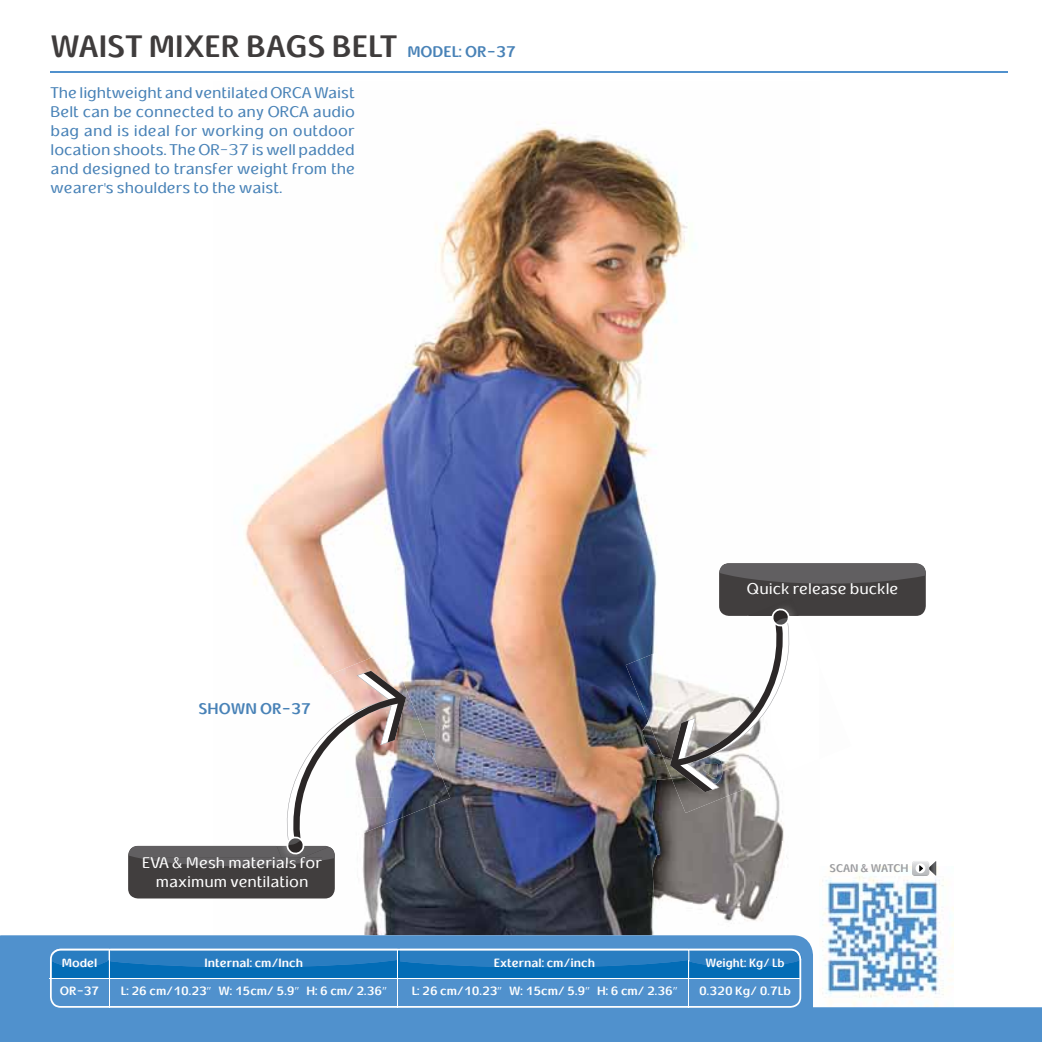
<style>
.page{position:relative;width:1042px;height:1042px;background:#fff}
.page>*{position:absolute;margin:0;border:0;box-sizing:border-box;transform-origin:0 0}
.t1{font:700 31.5px "E Typograph";color:#3f3c3c}
.t2{font:15.75px/18.9px "E Typograph";color:#4882b7;text-align:justify}
.t3{font:15.75px/18.9px "E Typograph";color:#fff;text-align:center}
.t4{font:700 15.75px "E Typograph";color:#4882b7}
.t5{font:700 12.25px "E Typograph";color:#fff}
.t6{font:700 12.25px "E Typograph";color:#fff;scale:.95 1}
.t7{font:700 11.38px "E Typograph";color:#9b9c9f}
.s1{font-size:15.75px;color:#4882b7}
</style>
<div class="page">
<img style="left:822px;top:866px;width:131px;height:141px">
<img style="left:213px;top:123px;width:483px;height:812px">
<div style="left:813px;top:1007px;width:229px;height:35px;background:#5091cd"></div>
<img style="left:642px;top:783px;width:51px;height:132px">
<img style="left:744px;top:813px;width:40px;height:108px">
<img style="left:693px;top:813px;width:51px;height:114px">
<hr style="left:50px;top:71px;width:957px;height:2px;background:#5091cd">
<div style="left:719px;top:563px;width:207px;height:53px;background:#413e3e;border-radius:10px"></div>
<svg style="left:719px;top:563px;width:207px;height:20px;background:#5f5d5f"></svg>
<div style="left:128px;top:846px;width:207px;height:52px;background:#413e3e;border-radius:10px"></div>
<img style="left:225px;top:650px;width:169px;height:21px">
<img style="left:394px;top:658px;width:56px;height:163px">
<svg style="left:128px;top:671px;width:278px;height:195px"></svg>
<img style="left:626px;top:616px;width:44px;height:167px">
<img style="left:648px;top:663px;width:135px;height:150px">
<svg style="left:670px;top:607px;width:123px;height:185px"></svg>
<div style="left:0;top:935px;width:813px;height:107px;background:#5091cd"></div>
<svg style="left:50px;top:948px;width:751px;height:60px;background:#5d99d0"></svg>
<hr style="left:50px;top:978px;width:750px;height:1px;background:#fff">
<hr style="left:109px;top:950px;width:1px;height:57px;background:#fff">
<hr style="left:397px;top:950px;width:1px;height:57px;background:#fff">
<hr style="left:688px;top:950px;width:1px;height:57px;background:#fff">
<svg style="left:52px;top:949px;width:749px;height:29px;background:#257dc0"></svg>
<svg style="left:912px;top:861px;width:24px;height:15px"></svg>
<h1 class="t1" style="left:51px;top:24px;width:467px">WAIST MIXER BAGS BELT <span class="s1">MODEL: OR-37</span></h1>
<p class="t2" style="left:51px;top:83px;width:306px">The lightweight and ventilated ORCA Waist Belt can be connected to any ORCA audio bag and is ideal for working on outdoor location shoots. The OR-37 is well padded and designed to transfer weight from the wearer’s shoulders to the waist.</p>
<p class="t4" style="left:198px;top:697px;width:114px">SHOWN OR-37</p>
<p class="t3" style="left:142px;top:853px;width:181px">EVA &amp; Mesh materials for maximum ventilation</p>
<p class="t3" style="left:747px;top:579px;width:153px">Quick release buckle</p>
<p class="t7" style="left:829px;top:860px;width:81px">SCAN &amp; WATCH</p>
<p class="t5" style="left:62px;top:954px;width:37px">Model</p>
<p class="t5" style="left:205px;top:954px;width:100px">Internal: cm/Inch</p>
<p class="t5" style="left:494px;top:954px;width:103px">External: cm/inch</p>
<p class="t6" style="left:705px;top:954px;width:85px">Weight: Kg/ Lb</p>
<p class="t5" style="left:60px;top:982px;width:41px">OR-37</p>
<p class="t5" style="left:121px;top:982px;width:267px">L: 26 cm/10.23” W: 15cm/ 5.9” H: 6 cm/ 2.36”</p>
<p class="t5" style="left:412px;top:982px;width:267px">L: 26 cm/10.23” W: 15cm/ 5.9” H: 6 cm/ 2.36”</p>
<p class="t5" style="left:699px;top:982px;width:93px">0.320 Kg/ 0.7Lb</p>
</div>
